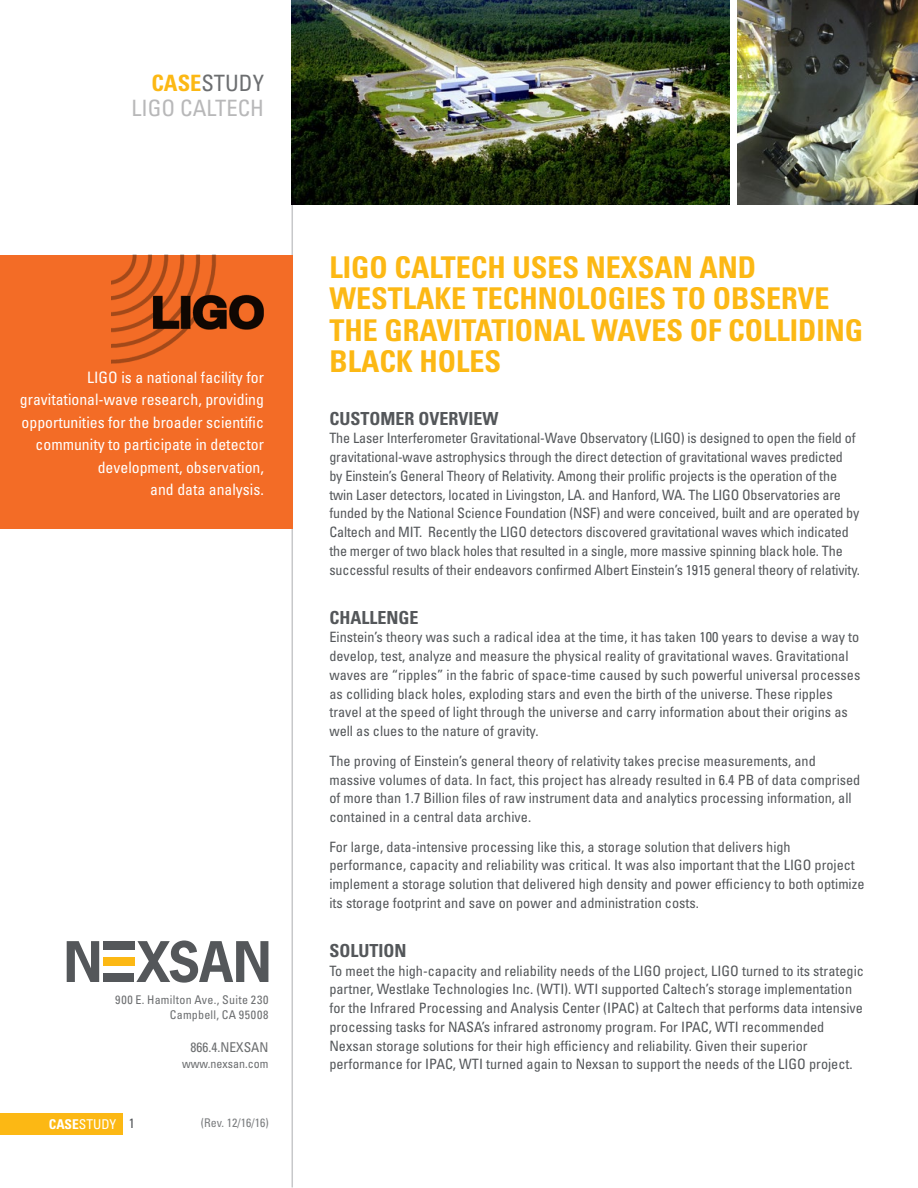
<style>
.page{position:relative;width:918px;height:1188px;background:#fff}
.page>*{position:absolute;margin:0;border:0;box-sizing:border-box;transform-origin:0 0}
.Headline_gray{font:700 condensed 30px/31.5px "Univers LT Std";color:#fcb814}
.Body{font:condensed 22.5px/25.5px "Univers LT Std";color:#b8b8b9;text-align:right}
.Subhead_1{font:700 condensed 18px "Univers LT Std";color:#54575a}
.Headline_gray-2{font:condensed 15.75px/22.5px "Univers LT Std";color:#fff;text-align:right}
.Body-2{font:condensed 14.25px/18.8px "Univers LT Std";color:#54575a}
.t1{font:condensed 13.5px "Univers LT Std";color:#6c6e70}
.t2{font:condensed 13.5px "Univers LT Std";color:#fff}
.t3{font:condensed 12px/15px "Univers LT Std";letter-spacing:.02em;color:#6c6e70;text-align:right}
.t4{font:condensed 12px "Univers LT Std";color:#6c6e70}
.Body-3{font:condensed 12px "Univers LT Std";color:#7c7e80}
.s1{font-weight:700;color:#fcb814}
.s2{color:#6c6e70}
.s3{font-weight:700}
.s4{color:#54575a}
</style>
<div class="page">
<div style="left:0;top:1113px;width:123px;height:22px;background:#fcb814"></div>
<svg style="left:67px;top:941px;width:32px;height:41px"></svg>
<svg style="left:136px;top:940px;width:132px;height:43px"></svg>
<div style="left:104px;top:941px;width:31px;height:8px;background:#54575a"></div>
<div style="left:104px;top:958px;width:31px;height:8px;background:#fcb814"></div>
<div style="left:103px;top:974px;width:31px;height:8px;background:#54575a"></div>
<hr style="left:292px;top:0;width:1px;height:1187px;background:#c7c8ca">
<div style="left:0;top:255px;width:292px;height:273px;background:#f36c26"></div>
<img style="left:292px;top:0;width:438px;height:204px">
<img style="left:112px;top:254px;width:152px;height:110px">
<img style="left:738px;top:0;width:180px;height:205px">
<p class="Body" style="left:132px;top:70px;width:134px"><span class="s1">CASE</span><span class="s2">STUDY<br></span>LIGO CALTECH</p>
<p class="Headline_gray-2" style="left:20px;top:365px;width:246px">LIGO is a national facility for gravitational-wave research, providing opportunities for the broader scientific community to participate in detector development, observation,<br>and data analysis.</p>
<p class="t3" style="left:115px;top:992px;width:155px">900 E. Hamilton Ave., Suite 230<br>Campbell, CA 95008</p>
<p class="t1" style="left:190px;top:1038px;width:79px">866.4.NEXSAN</p>
<p class="t4" style="left:182px;top:1056px;width:88px">www.nexsan.com</p>
<p class="t2" style="left:49px;top:1115px;width:88px"><span class="s3">CASE</span>STUDY <span class="s4">1</span></p>
<p class="Body-3" style="left:201px;top:1115px;width:70px">(Rev. 12/16/16)</p>
<p class="Headline_gray" style="left:329px;top:251px;width:535px">LIGO CALTECH USES NEXSAN AND<br>WESTLAKE TECHNOLOGIES TO OBSERVE<br>THE GRAVITATIONAL WAVES OF COLLIDING<br>BLACK HOLES</p>
<p class="Subhead_1" style="left:329px;top:407px;width:171px">CUSTOMER OVERVIEW</p>
<p class="Body-2" style="left:329px;top:429px;width:532px">The Laser Interferometer Gravitational-Wave Observatory (LIGO) is designed to open the field of gravitational-wave astrophysics through the direct detection of gravitational waves predicted<br>by Einstein’s General Theory of Relativity. Among their prolific projects is the operation of the twin Laser detectors, located in Livingston, LA. and Hanford, WA. The LIGO Observatories are funded by the National Science Foundation (NSF) and were conceived, built and are operated by Caltech and MIT. Recently the LIGO detectors discovered gravitational waves which indicated the merger of two black holes that resulted in a single, more massive spinning black hole. The successful results of their endeavors confirmed Albert Einstein’s 1915 general theory of relativity.</p>
<p class="Subhead_1" style="left:329px;top:606px;width:90px">CHALLENGE</p>
<p class="Body-2" style="left:329px;top:628px;width:533px">Einstein’s theory was such a radical idea at the time, it has taken 100 years to devise a way to develop, test, analyze and measure the physical reality of gravitational waves. Gravitational waves are “ripples” in the fabric of space-time caused by such powerful universal processes as colliding black holes, exploding stars and even the birth of the universe. These ripples travel at the speed of light through the universe and carry information about their origins as well as clues to the nature of gravity.</p>
<p class="Body-2" style="left:329px;top:751px;width:533px">The proving of Einstein’s general theory of relativity takes precise measurements, and massive volumes of data. In fact, this project has already resulted in 6.4 PB of data comprised of more than 1.7 Billion files of raw instrument data and analytics processing information, all contained in a central data archive.</p>
<p class="Body-2" style="left:329px;top:837px;width:537px">For large, data-intensive processing like this, a storage solution that delivers high performance, capacity and reliability was critical. It was also important that the LIGO project implement a storage solution that delivered high density and power efficiency to both optimize its storage footprint and save on power and administration costs.</p>
<p class="Subhead_1" style="left:329px;top:939px;width:79px">SOLUTION</p>
<p class="Body-2" style="left:329px;top:961px;width:536px">To meet the high-capacity and reliability needs of the LIGO project, LIGO turned to its strategic partner, Westlake Technologies Inc. (WTI). WTI supported Caltech’s storage implementation for the Infrared Processing and Analysis Center (IPAC) at Caltech that performs data intensive processing tasks for NASA’s infrared astronomy program. For IPAC, WTI recommended Nexsan storage solutions for their high efficiency and reliability. Given their superior performance for IPAC, WTI turned again to Nexsan to support the needs of the LIGO project.</p>
</div>
